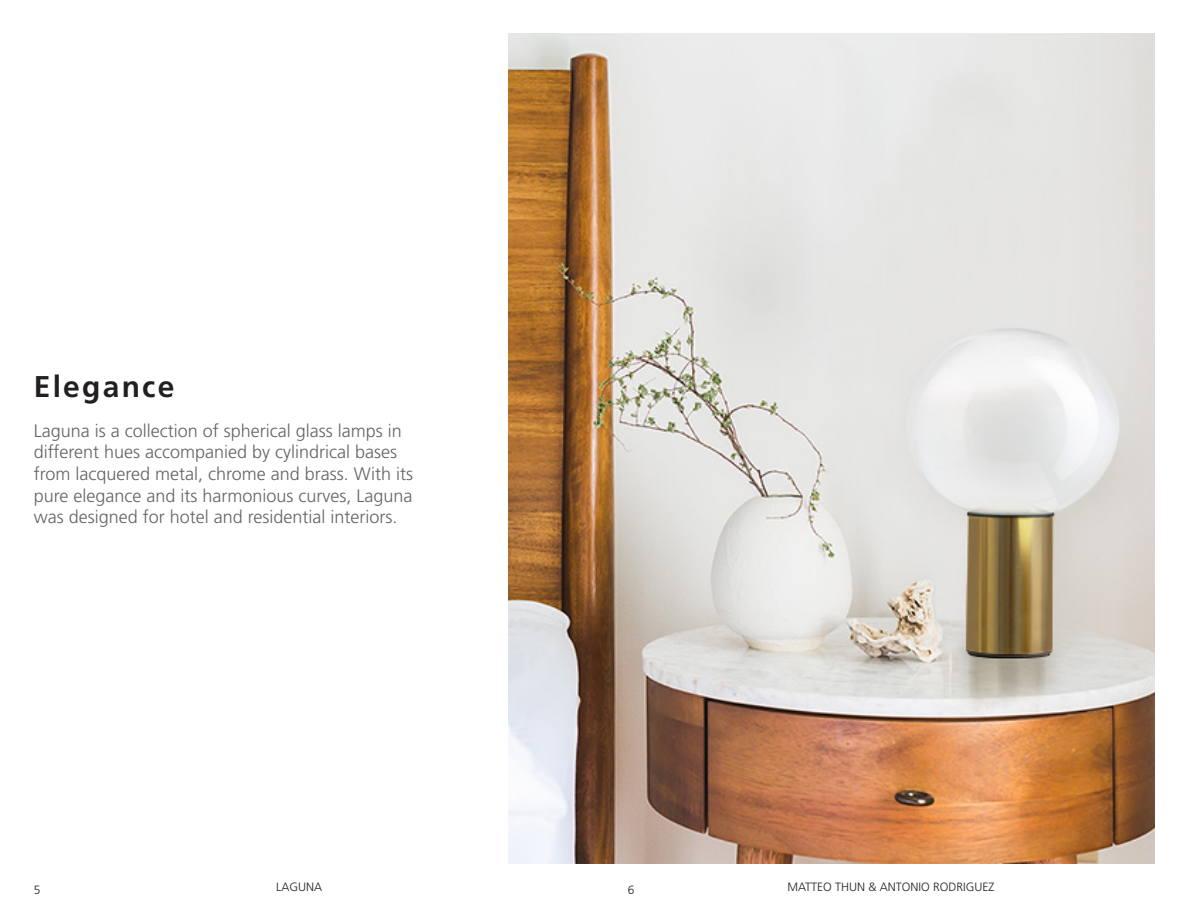
<style>
.page{position:relative;width:1188px;height:918px;background:#fff}
.page>*{position:absolute;margin:0;border:0;box-sizing:border-box;transform-origin:0 0}
.t1{font:700 30px "Frutiger";letter-spacing:.075em;color:#231f20}
.t2{font:300 18px/21.6px "Frutiger";color:#626465}
.t3{font:300 12px "Frutiger";color:#231f20}
</style>
<div class="page">
<img style="left:508px;top:34px;width:646px;height:830px">
<p class="t1" style="left:34px;top:369px;width:142px">Elegance</p>
<p class="t2" style="left:34px;top:420px;width:381px">Laguna is a collection of spherical glass lamps in different hues accompanied by cylindrical bases from lacquered metal, chrome and brass. With its pure elegance and its harmonious curves, Laguna was designed for hotel and residential interiors.</p>
<p class="t3" style="left:34px;top:883px;width:8px">5</p>
<p class="t3" style="left:276px;top:880px;width:48px">LAGUNA</p>
<p class="t3" style="left:628px;top:883px;width:8px">6</p>
<p class="t3" style="left:787px;top:880px;width:209px">MATTEO THUN &amp; ANTONIO RODRIGUEZ</p>
</div>
